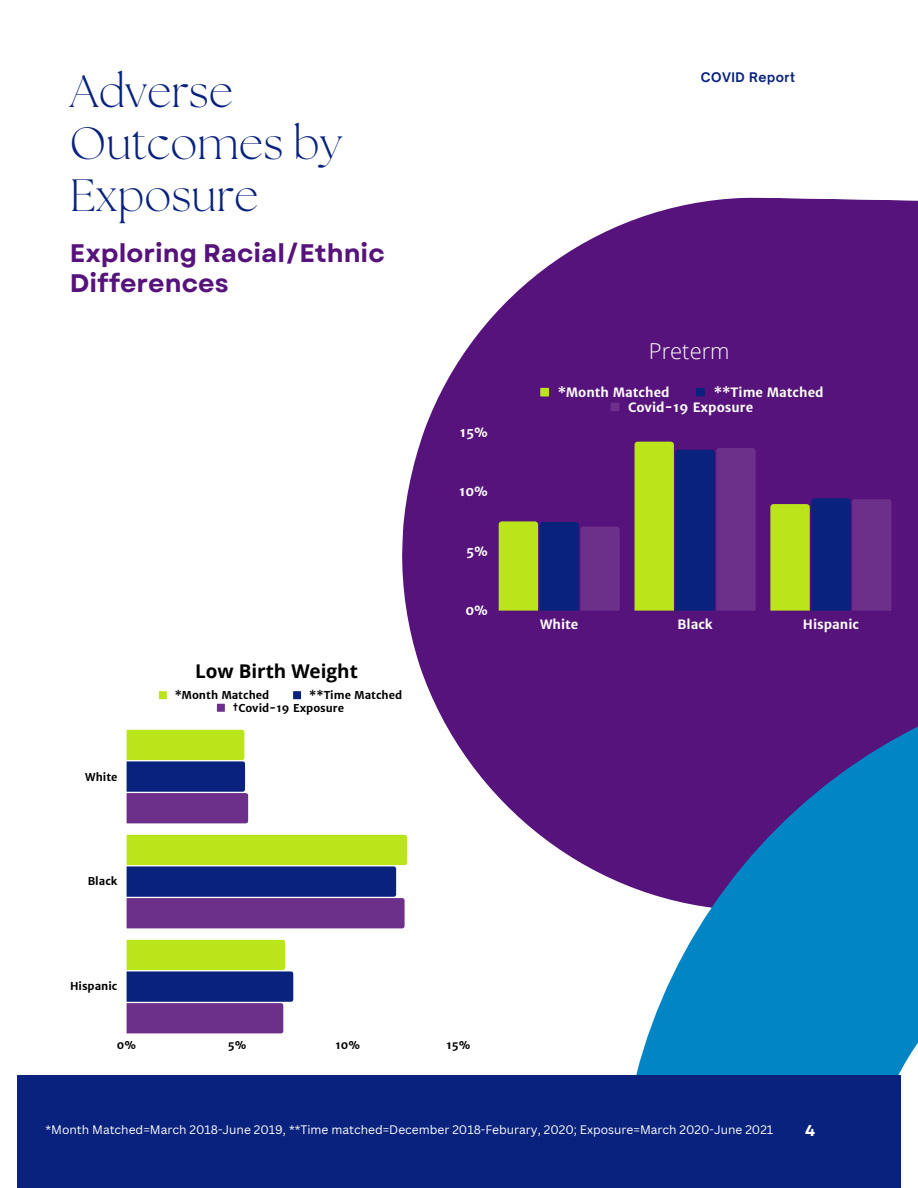
<style>
.page{position:relative;width:918px;height:1188px;background:#fff}
.page>*{position:absolute;margin:0;border:0;box-sizing:border-box;transform-origin:0 0}
.t1{font:300 45.15px/51.9px "The Seasons";color:#09227d}
.t2{font:700 25.35px/29.7px "Garet";color:#56137c}
.t3{font:300 21.9px "Open Sans";color:#fff}
.t4{font:700 18.9px "Open Sans";color:#000}
.t5{font:700 15.45px "Garet";color:#fff}
.t6{font:700 12.9px/15px "Merriweather Sans";color:#fff}
.t7{font:700 12.75px "Open Sauce One";letter-spacing:.04em;color:#09227d}
.t8{font:12px "Canva Sans";color:#fff}
.t9{font:700 10.95px/12.5px "Merriweather Sans";color:#000}
</style>
<div class="page">
<svg style="left:396px;top:197px;width:522px;height:685px;fill:#56137c"></svg>
<svg style="left:619px;top:670px;width:299px;height:518px;background:#3a63ad"></svg>
<div style="left:17px;top:1076px;width:883px;height:112px;background:#09227d"></div>
<div style="left:540px;top:388px;width:9px;height:9px;background:#bae51b"></div>
<div style="left:696px;top:388px;width:9px;height:9px;background:#09227d"></div>
<div style="left:611px;top:403px;width:8px;height:8px;background:#6c2f8a"></div>
<svg style="left:499px;top:521px;width:121px;height:90px;background:#636361"></svg>
<svg style="left:635px;top:442px;width:121px;height:169px;background:#656361"></svg>
<svg style="left:770px;top:498px;width:121px;height:113px;background:#626162"></svg>
<div style="left:159px;top:691px;width:8px;height:8px;background:#bae51b"></div>
<div style="left:293px;top:691px;width:8px;height:8px;background:#09227d"></div>
<div style="left:217px;top:704px;width:8px;height:8px;background:#6c2f8a"></div>
<svg style="left:127px;top:730px;width:121px;height:93px;background:#6b6d68"></svg>
<svg style="left:127px;top:835px;width:280px;height:93px;background:#6c6e66"></svg>
<svg style="left:127px;top:940px;width:166px;height:93px;background:#6d6f6a"></svg>
<h1 class="t1" style="left:70px;top:69px;width:274px">Adverse<br>Outcomes by<br>Exposure</h1>
<h2 class="t2" style="left:70px;top:239px;width:316px">Exploring Racial/Ethnic<br>Differences</h2>
<h3 class="t4" style="left:195px;top:657px;width:164px">Low Birth Weight</h3>
<p class="t9" style="left:85px;top:770px;width:34px">White</p>
<p class="t9" style="left:88px;top:875px;width:31px">Black</p>
<p class="t9" style="left:70px;top:980px;width:49px">Hispanic</p>
<p class="t9" style="left:175px;top:689px;width:96px">*Month Matched</p>
<p class="t9" style="left:233px;top:689px;width:171px;text-indent:76px">**Time Matched †Covid-19 Exposure</p>
<p class="t6" style="left:460px;top:425px;width:30px">15%</p>
<p class="t6" style="left:459px;top:484px;width:30px">10%</p>
<p class="t6" style="left:466px;top:544px;width:23px">5%</p>
<p class="t6" style="left:465px;top:603px;width:24px">0%</p>
<p class="t9" style="left:117px;top:1039px;width:21px">0%</p>
<p class="t9" style="left:228px;top:1039px;width:20px">5%</p>
<p class="t9" style="left:336px;top:1039px;width:26px">10%</p>
<p class="t9" style="left:447px;top:1039px;width:25px">15%</p>
<p class="t7" style="left:701px;top:69px;width:96px">COVID Report</p>
<h3 class="t3" style="left:649px;top:336px;width:82px">Preterm</h3>
<p class="t6" style="left:558px;top:385px;width:113px">*Month Matched</p>
<p class="t6" style="left:628px;top:385px;width:197px;text-indent:85px">**Time Matched<br>Covid-19 Exposure</p>
<p class="t6" style="left:540px;top:617px;width:40px">White</p>
<p class="t6" style="left:678px;top:617px;width:37px">Black</p>
<p class="t6" style="left:803px;top:617px;width:58px">Hispanic</p>
<p class="t8" style="left:46px;top:1122px;width:729px">*Month Matched=March 2018-June 2019, **Time matched=December 2018-Feburary, 2020; Exposure=March 2020-June 2021</p>
<p class="t5" style="left:805px;top:1119px;width:12px">4</p>
</div>
